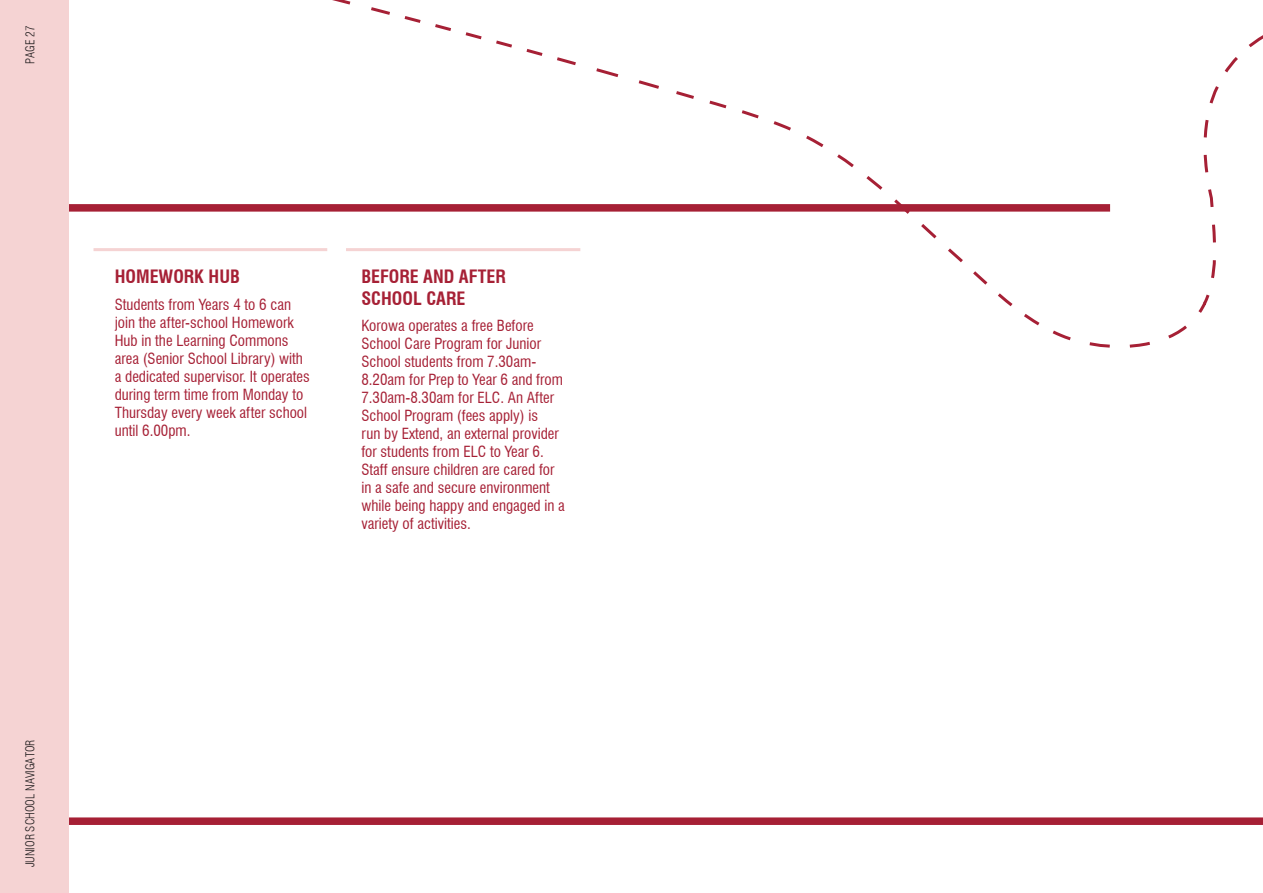
<style>
.page{position:relative;width:1263px;height:893px;background:#fff}
.page>*{position:absolute;margin:0;border:0;box-sizing:border-box;transform-origin:0 0}
.Header_2{font:700 condensed 18px/21.6px "Swiss 721 BT";color:#a62035}
.Body{font:condensed 15px/18px "Swiss 721 BT";color:#a62035}
.t1{font:300 condensed 12px "Swiss 721 BT";color:#231f20}
</style>
<div class="page">
<div style="left:68px;top:817px;width:1195px;height:8px;background:#a62035"></div>
<div style="left:0;top:0;width:68px;height:893px;background:#f5d3d3"></div>
<svg style="left:1089px;top:343px;width:61px;height:5px"></svg>
<svg style="left:68px;top:0;width:1195px;height:343px"></svg>
<p class="t1" style="left:23px;top:64px;width:40px;rotate:-90deg">PAGE 27</p>
<p class="Header_2" style="left:115px;top:266px;width:127px">HOMEWORK HUB</p>
<p class="Body" style="left:115px;top:295px;width:196px">Students from Years 4 to 6 can join the after-school Homework<br>Hub in the Learning Commons area (Senior School Library) with a dedicated supervisor. It operates during term time from Monday to<br>Thursday every week after school until 6.00pm.</p>
<p class="Header_2" style="left:361px;top:266px;width:146px">BEFORE AND AFTER<br>SCHOOL CARE</p>
<p class="Body" style="left:361px;top:317px;width:205px">Korowa operates a free Before<br>School Care Program for Junior<br>School students from 7.30am-<br>8.20am for Prep to Year 6 and from<br>7.30am-8.30am for ELC. An After<br>School Program (fees apply) is<br>run by Extend, an external provider for students from ELC to Year 6.<br>Staff ensure children are cared for in a safe and secure environment while being happy and engaged in a variety of activities.</p>
<p class="t1" style="left:23px;top:867px;width:129px;rotate:-90deg">JUNIOR SCHOOL NAVIGATOR</p>
</div>
